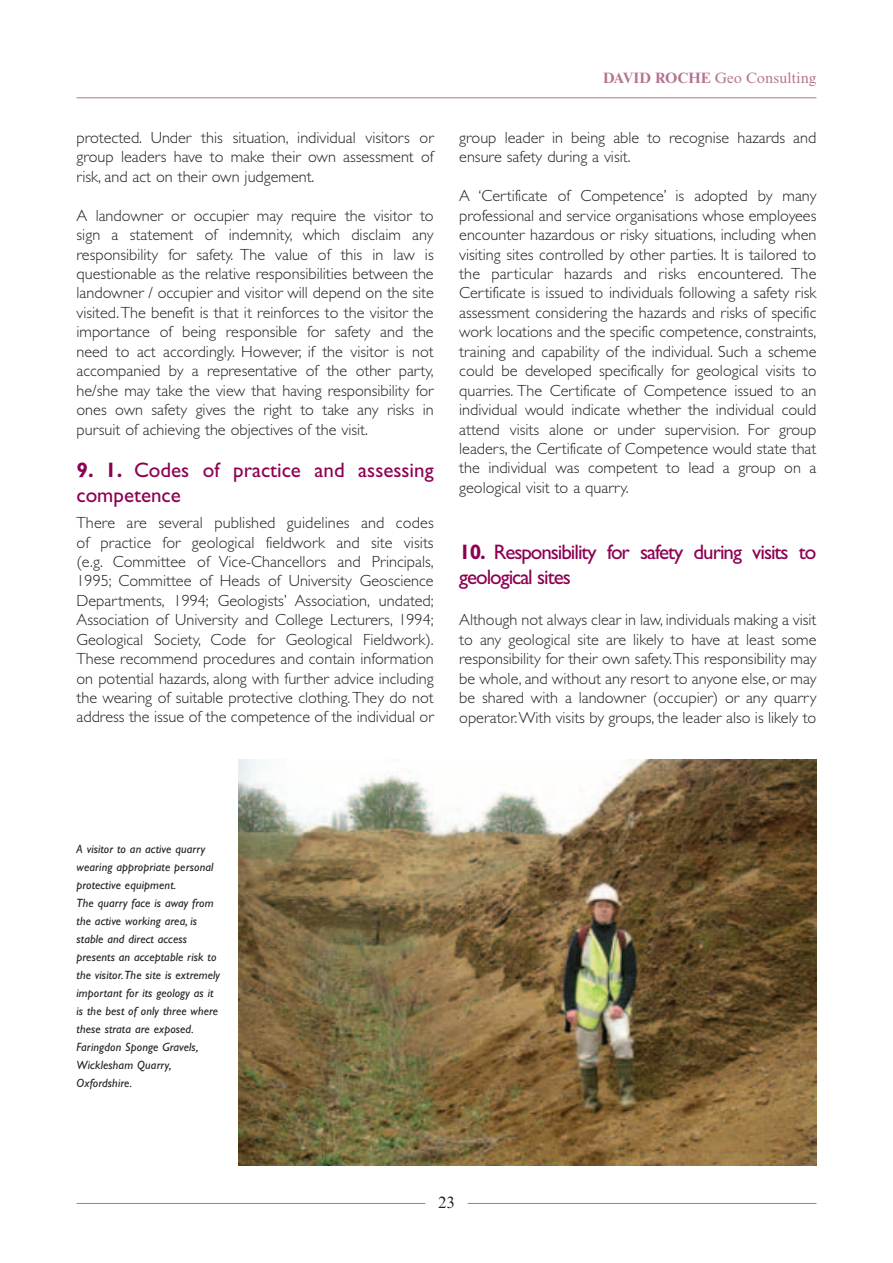
<style>
.page{position:relative;width:893px;height:1263px;background:#fff}
.page>*{position:absolute;margin:0;border:0;box-sizing:border-box;transform-origin:0 0}
.t1{font:21px/25.2px "Gill Sans";letter-spacing:-.05em;color:#8d0052}
.t2{font:21px/25.2px "Gill Sans";color:#8d0052}
.t3{font:16.5px "Times NRMT";color:#231f20}
.t4{font:300 16.2px/19.5px "Gill Sans";color:#231f20;text-align:justify}
.t5{font:15px "Times NRMT";color:#b57292}
.t6{font:italic 12px/18px "Gill Sans";letter-spacing:.01em;color:#231f20}
.s1{font-weight:700}
</style>
<div class="page">
<hr style="left:77px;top:97px;width:739px;height:1px;background:#b57292">
<hr style="left:77px;top:1203px;width:348px;height:1px;background:#b57292">
<hr style="left:468px;top:1203px;width:348px;height:1px;background:#b57292">
<img style="left:238px;top:760px;width:578px;height:405px">
<p class="t4" style="left:77px;top:129px;width:359px">protected. Under this situation, individual visitors or group leaders have to make their own assessment of risk, and act on their own judgement.</p>
<p class="t4" style="left:77px;top:207px;width:359px">A landowner or occupier may require the visitor to sign a statement of indemnity, which disclaim any responsibility for safety. The value of this in law is questionable as the relative responsibilities between the landowner / occupier and visitor will depend on the site visited.The benefit is that it reinforces to the visitor the importance of being responsible for safety and the need to act accordingly. However, if the visitor is not accompanied by a representative of the other party, he/she may take the view that having responsibility for ones own safety gives the right to take any risks in pursuit of achieving the objectives of the visit.</p>
<p class="t2" style="left:77px;top:459px;width:359px"><span class="s1">9. 1.</span> Codes of practice and assessing competence</p>
<p class="t4" style="left:77px;top:515px;width:359px">There are several published guidelines and codes of practice for geological fieldwork and site visits (e.g. Committee of Vice-Chancellors and Principals, 1995; Committee of Heads of University Geoscience Departments, 1994; Geologists’ Association, undated; Association of University and College Lecturers, 1994; Geological Society, Code for Geological Fieldwork).<br>These recommend procedures and contain information on potential hazards, along with further advice including the wearing of suitable protective clothing.They do not address the issue of the competence of the individual or</p>
<p class="t5" style="left:603px;top:72px;width:215px"><span class="s1">DAVID ROCHE</span> Geo Consulting</p>
<p class="t4" style="left:459px;top:129px;width:359px">group leader in being able to recognise hazards and ensure safety during a visit.</p>
<p class="t4" style="left:459px;top:188px;width:359px">A ‘Certificate of Competence’ is adopted by many professional and service organisations whose employees encounter hazardous or risky situations, including when visiting sites controlled by other parties. It is tailored to the particular hazards and risks encountered. The Certificate is issued to individuals following a safety risk assessment considering the hazards and risks of specific work locations and the specific competence, constraints, training and capability of the individual. Such a scheme could be developed specifically for geological visits to quarries. The Certificate of Competence issued to an individual would indicate whether the individual could attend visits alone or under supervision. For group leaders, the Certificate of Competence would state that the individual was competent to lead a group on a geological visit to a quarry.</p>
<p class="t1" style="left:459px;top:541px;width:359px"><span class="s1">10.</span> Responsibility for safety during visits to geological sites</p>
<p class="t4" style="left:459px;top:612px;width:359px">Although not always clear in law, individuals making a visit to any geological site are likely to have at least some responsibility for their own safety.This responsibility may be whole, and without any resort to anyone else, or may be shared with a landowner (occupier) or any quarry operator.With visits by groups, the leader also is likely to</p>
<p class="t6" style="left:77px;top:841px;width:145px">A visitor to an active quarry wearing appropriate personal protective equipment.<br>The quarry face is away from the active working area, is stable and direct access presents an acceptable risk to the visitor.The site is extremely important for its geology as it is the best of only three where these strata are exposed.<br>Faringdon Sponge Gravels,<br>Wicklesham Quarry,<br>Oxfordshire.</p>
<p class="t3" style="left:438px;top:1196px;width:18px">23</p>
</div>
